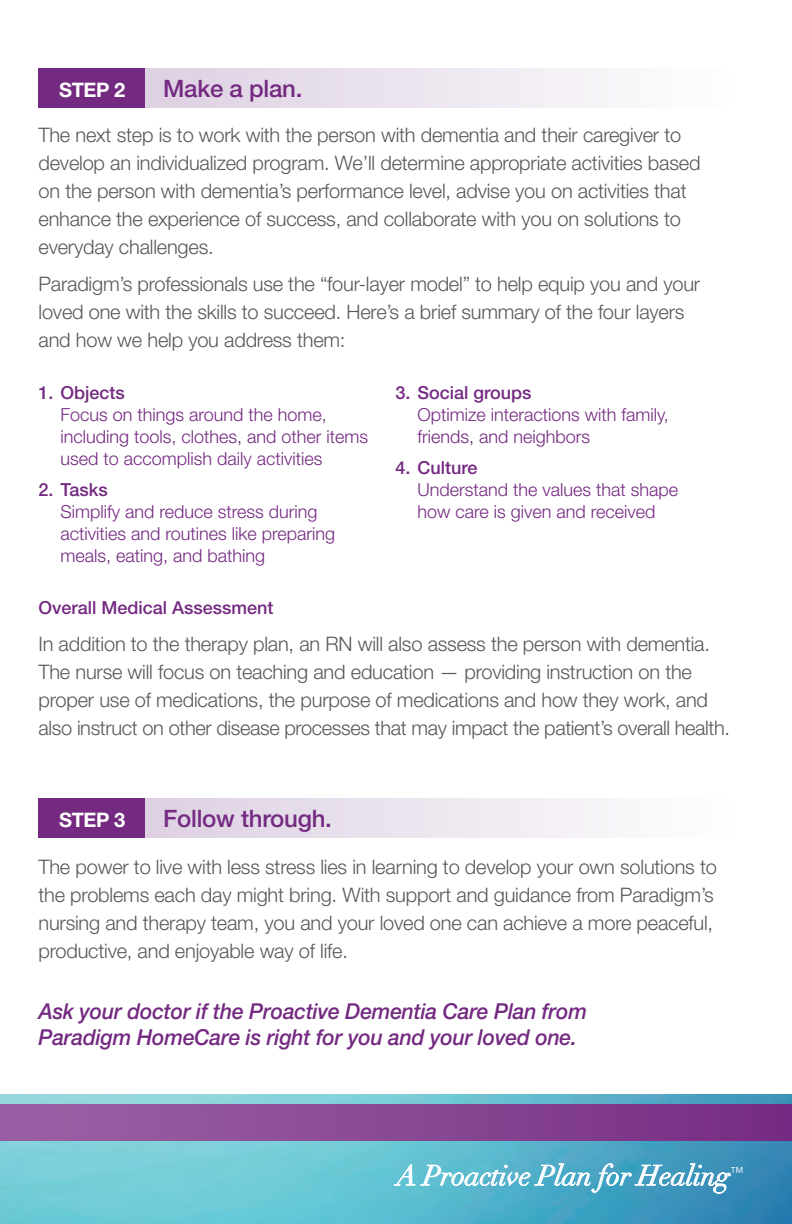
<style>
.page{position:relative;width:792px;height:1224px;background:#fff}
.page>*{position:absolute;margin:0;border:0;box-sizing:border-box;transform-origin:0 0}
.t1{font:italic 28px "Didot";letter-spacing:-.01em;color:#fff}
.t2{font:500 24px "Helvetica Neue LT Std";letter-spacing:-.01em;color:#742a81}
.t3{font:italic 500 22px/26px "Helvetica Neue LT Std";letter-spacing:-.01em;color:#742a81;scale:.96 1}
.t4{font:300 20px/28px "Helvetica Neue LT Std";letter-spacing:-.01em;color:#57585a}
.t5{font:700 20px "Helvetica Neue LT Std";letter-spacing:-.02em;color:#fff}
.t6{font:300 18px/22px "Helvetica Neue LT Std";color:#742a81}
.t7{font:500 18px "Helvetica Neue LT Std";color:#742a81}
</style>
<div class="page">
<img style="left:0;top:1094px;width:792px;height:130px">
<svg style="left:0;top:1105px;width:792px;height:36px"></svg>
<svg style="left:394px;top:1103px;width:337px;height:91px"></svg>
<svg style="left:145px;top:799px;width:463px;height:39px;fill:#eae2ed"></svg>
<div style="left:39px;top:799px;width:106px;height:39px;background:#742a81"></div>
<svg style="left:145px;top:68px;width:463px;height:39px;fill:#eae2ed"></svg>
<div style="left:39px;top:68px;width:106px;height:39px;background:#742a81"></div>
<p class="t5" style="left:59px;top:77px;width:68px">STEP 2</p>
<p class="t2" style="left:163px;top:74px;width:141px">Make a plan.</p>
<p class="t4" style="left:39px;top:121px;width:663px">The next step is to work with the person with dementia and their caregiver to develop an individualized program. We’ll determine appropriate activities based on the person with dementia’s performance level, advise you on activities that enhance the experience of success, and collaborate with you on solutions to everyday challenges.</p>
<p class="t4" style="left:39px;top:270px;width:663px">Paradigm’s professionals use the “four-layer model” to help equip you and your loved one with the skills to succeed. Here’s a brief summary of the four layers and how we help you address them:</p>
<p class="t7" style="left:39px;top:382px;width:88px">1. Objects</p>
<p class="t6" style="left:61px;top:403px;width:309px">Focus on things around the home, including tools, clothes, and other items used to accomplish daily activities</p>
<p class="t7" style="left:39px;top:479px;width:71px">2. Tasks</p>
<p class="t6" style="left:61px;top:500px;width:276px">Simplify and reduce stress during activities and routines like preparing meals, eating, and bathing</p>
<p class="t7" style="left:395px;top:382px;width:138px">3. Social groups</p>
<p class="t6" style="left:417px;top:403px;width:253px">Optimize interactions with family, friends, and neighbors</p>
<p class="t7" style="left:395px;top:457px;width:84px">4. Culture</p>
<p class="t6" style="left:417px;top:478px;width:262px">Understand the values that shape how care is given and received</p>
<p class="t7" style="left:39px;top:596px;width:237px">Overall Medical Assessment</p>
<p class="t4" style="left:39px;top:629px;width:693px">In addition to the therapy plan, an RN will also assess the person with dementia.<br>The nurse will focus on teaching and education — providing instruction on the proper use of medications, the purpose of medications and how they work, and also instruct on other disease processes that may impact the patient’s overall health.</p>
<p class="t5" style="left:59px;top:808px;width:68px">STEP 3</p>
<p class="t2" style="left:163px;top:805px;width:170px">Follow through.</p>
<p class="t4" style="left:39px;top:852px;width:680px">The power to live with less stress lies in learning to develop your own solutions to the problems each day might bring. With support and guidance from Paradigm’s nursing and therapy team, you and your loved one can achieve a more peaceful, productive, and enjoyable way of life.</p>
<p class="t3" style="left:39px;top:998px;width:573px">Ask your doctor if the Proactive Dementia Care Plan from<br>Paradigm HomeCare is right for you and your loved one.</p>
<h1 class="t1" style="left:397px;top:1158px;width:349px">A Proactive Plan for Healing<sup>™</sup></h1>
</div>
